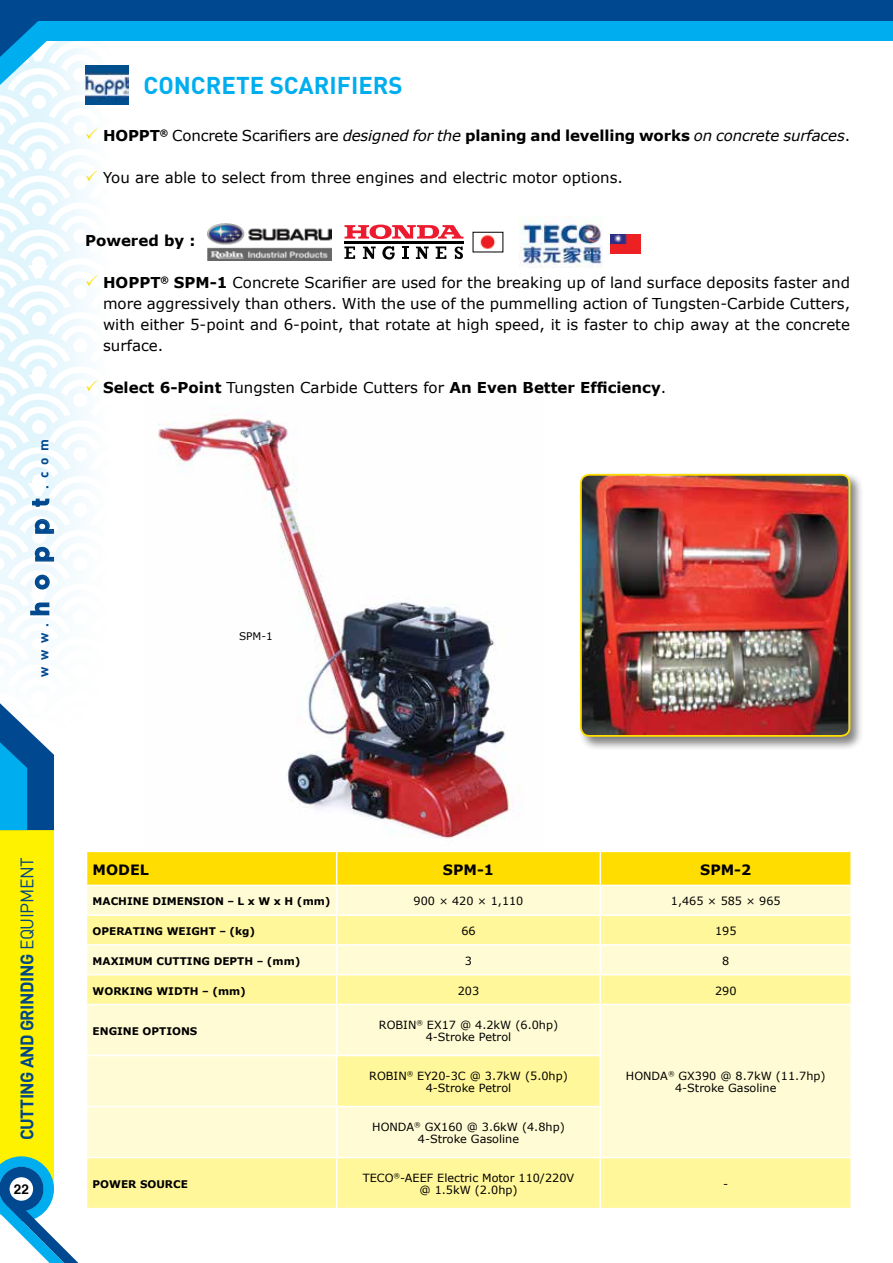
<style>
.page{position:relative;width:893px;height:1263px;background:#fff}
.page>*{position:absolute;margin:0;border:0;box-sizing:border-box;transform-origin:0 0}
.t1{font:700 24px "DIN";color:#00aeef}
.t2{font:700 18px "DIN Pro";letter-spacing:-.025em;color:#004786}
.t3{font:15px/21px "Verdana";color:#000;text-align:justify}
.t4{font:italic 15px "Verdana";letter-spacing:-.01em;color:#000}
.t5{font:700 15px "Verdana";color:#000}
.t6{font:700 14.25px "Verdana";color:#000}
.t7{font:700 13.5px "DIN";letter-spacing:.5em;color:#004990}
.t8{font:700 13.5px "Helvetica";color:#000}
.t9{font:11.25px/12.3px "Verdana";color:#000;text-align:center}
.t10{font:700 10.5px "Verdana";color:#000}
.t11{font:10.5px "Verdana";color:#000}
.s1{font-family:"Century Gothic";font-size:24px}
.s2{font-size:24px}
.s3{font-weight:700;font-style:normal}
.s4{font-style:normal}
.s5{font-weight:700}
.s6{font-weight:400}
</style>
<div class="page">
<div style="left:0;top:6px;width:893px;height:35px;background:#00aeef"></div>
<div style="left:0;top:777px;width:54px;height:412px;background:#fff200"></div>
<div style="left:0;top:0;width:893px;height:20px;background:#004990"></div>
<svg style="left:0;top:1156px;width:79px;height:107px"></svg>
<svg style="left:87px;top:1005px;width:763px;height:203px;background:#fffac1"></svg>
<svg style="left:86px;top:851px;width:765px;height:153px;background:#fff394"></svg>
<hr style="left:850px;top:975px;width:2px;height:29px;background:#fff">
<hr style="left:336px;top:1005px;width:1px;height:50px;background:#fff">
<hr style="left:600px;top:1005px;width:1px;height:50px;background:#fff">
<hr style="left:86px;top:1055px;width:251px;height:1px;background:#fff">
<hr style="left:337px;top:1055px;width:264px;height:1px;background:#fff">
<hr style="left:336px;top:1056px;width:1px;height:50px;background:#fff">
<hr style="left:600px;top:1056px;width:1px;height:50px;background:#fff">
<hr style="left:86px;top:1106px;width:251px;height:1px;background:#fff">
<hr style="left:337px;top:1106px;width:264px;height:1px;background:#fff">
<hr style="left:336px;top:1107px;width:1px;height:50px;background:#fff">
<hr style="left:600px;top:1107px;width:1px;height:50px;background:#fff">
<hr style="left:86px;top:1157px;width:251px;height:1px;background:#fff">
<hr style="left:337px;top:1157px;width:263px;height:1px;background:#fff">
<hr style="left:336px;top:1158px;width:1px;height:50px;background:#fff">
<hr style="left:600px;top:1157px;width:252px;height:1px;background:#fff">
<hr style="left:600px;top:1158px;width:1px;height:50px;background:#fff">
<img style="left:244px;top:418px;width:278px;height:421px">
<div style="left:578px;top:472px;width:286px;height:279px;background:#000;opacity:.5"></div>
<img style="left:581px;top:475px;width:267px;height:261px">
<div style="left:580px;top:474px;width:270px;height:263px;border:2px solid #fd0;border-radius:9px"></div>
<img style="left:244px;top:228px;width:87px;height:32px">
<svg style="left:344px;top:225px;width:119px;height:14px"></svg>
<hr style="left:344px;top:241px;width:119px;height:3px;background:#000">
<svg style="left:344px;top:246px;width:11px;height:13px"></svg>
<svg style="left:436px;top:246px;width:10px;height:13px"></svg>
<svg style="left:363px;top:247px;width:13px;height:12px"></svg>
<svg style="left:416px;top:247px;width:13px;height:12px"></svg>
<svg style="left:382px;top:246px;width:13px;height:14px"></svg>
<svg style="left:403px;top:247px;width:6px;height:12px"></svg>
<svg style="left:455px;top:246px;width:8px;height:13px"></svg>
<img style="left:480px;top:235px;width:16px;height:14px">
<img style="left:520px;top:216px;width:82px;height:52px">
<img style="left:610px;top:234px;width:30px;height:20px">
<svg style="left:0;top:20px;width:244px;height:810px"></svg>
<p class="t7" style="left:35px;top:677px;width:240px;rotate:-90deg">www.<span class="s1">hopp</span><span class="s2">t</span> .com</p>
<h1 class="t1" style="left:143px;top:70px;width:261px">CONCRETE SCARIFIERS</h1>
<p class="t4" style="left:103px;top:126px;width:749px"><span class="s3">HOPPT</span><sup>®</sup> <span class="s4">Concrete Scarifiers are</span> designed for the <span class="s3">planing and levelling works</span> on concrete surfaces<span class="s4">.</span></p>
<p class="t3" style="left:103px;top:167px;width:521px">You are able to select from three engines and electric motor options.</p>
<p class="t5" style="left:85px;top:231px;width:112px">Powered by :</p>
<p class="t3" style="left:103px;top:272px;width:749px"><span class="s5">HOPPT</span><sup>®</sup> <span class="s5">SPM-1</span> Concrete Scarifier are used for the breaking up of land surface deposits faster and more aggressively than others. With the use of the pummelling action of Tungsten-Carbide Cutters, with either 5-point and 6-point, that rotate at high speed, it is faster to chip away at the concrete surface.</p>
<p class="t5" style="left:103px;top:378px;width:565px">Select 6-Point <span class="s6">Tungsten Carbide Cutters for</span> An Even Better Efficiency<span class="s6">.</span></p>
<p class="t11" style="left:239px;top:629px;width:35px">SPM-1</p>
<p class="t2" style="left:15px;top:1140px;width:284px;rotate:-90deg">CUTTING AND GRINDING <span class="s6">EQUIPMENT</span></p>
<p class="t8" style="left:14px;top:1178px;width:17px">22</p>
<p class="t6" style="left:93px;top:860px;width:58px">MODEL</p>
<p class="t6" style="left:443px;top:860px;width:53px">SPM-1</p>
<p class="t6" style="left:700px;top:860px;width:53px">SPM-2</p>
<p class="t10" style="left:93px;top:895px;width:239px">MACHINE DIMENSION – L x W x H (mm)</p>
<p class="t9" style="left:414px;top:895px;width:111px">900 × 420 × 1,110</p>
<p class="t9" style="left:671px;top:895px;width:111px">1,465 × 585 × 965</p>
<p class="t10" style="left:93px;top:924px;width:164px">OPERATING WEIGHT – (kg)</p>
<p class="t9" style="left:461px;top:925px;width:16px">66</p>
<p class="t9" style="left:715px;top:925px;width:23px">195</p>
<p class="t10" style="left:93px;top:954px;width:209px">MAXIMUM CUTTING DEPTH – (mm)</p>
<p class="t9" style="left:465px;top:954px;width:9px">3</p>
<p class="t9" style="left:722px;top:954px;width:9px">8</p>
<p class="t10" style="left:93px;top:984px;width:155px">WORKING WIDTH – (mm)</p>
<p class="t9" style="left:458px;top:984px;width:23px">203</p>
<p class="t9" style="left:715px;top:984px;width:23px">290</p>
<p class="t10" style="left:93px;top:1024px;width:106px">ENGINE OPTIONS</p>
<p class="t9" style="left:379px;top:1018px;width:181px">ROBIN<sup>®</sup> EX17 @ 4.2kW (6.0hp)<br>4-Stroke Petrol</p>
<p class="t9" style="left:626px;top:1069px;width:201px">HONDA<sup>®</sup> GX390 @ 8.7kW (11.7hp)<br>4-Stroke Gasoline</p>
<p class="t9" style="left:369px;top:1069px;width:200px">ROBIN<sup>®</sup> EY20-3C @ 3.7kW (5.0hp)<br>4-Stroke Petrol</p>
<p class="t9" style="left:372px;top:1120px;width:194px">HONDA<sup>®</sup> GX160 @ 3.6kW (4.8hp)<br>4-Stroke Gasoline</p>
<p class="t10" style="left:93px;top:1177px;width:97px">POWER SOURCE</p>
<p class="t9" style="left:363px;top:1171px;width:213px">TECO<sup>®</sup>-AEEF Electric Motor 110/220V @ 1.5kW (2.0hp)</p>
<p class="t9" style="left:723px;top:1178px;width:7px">-</p>
</div>
